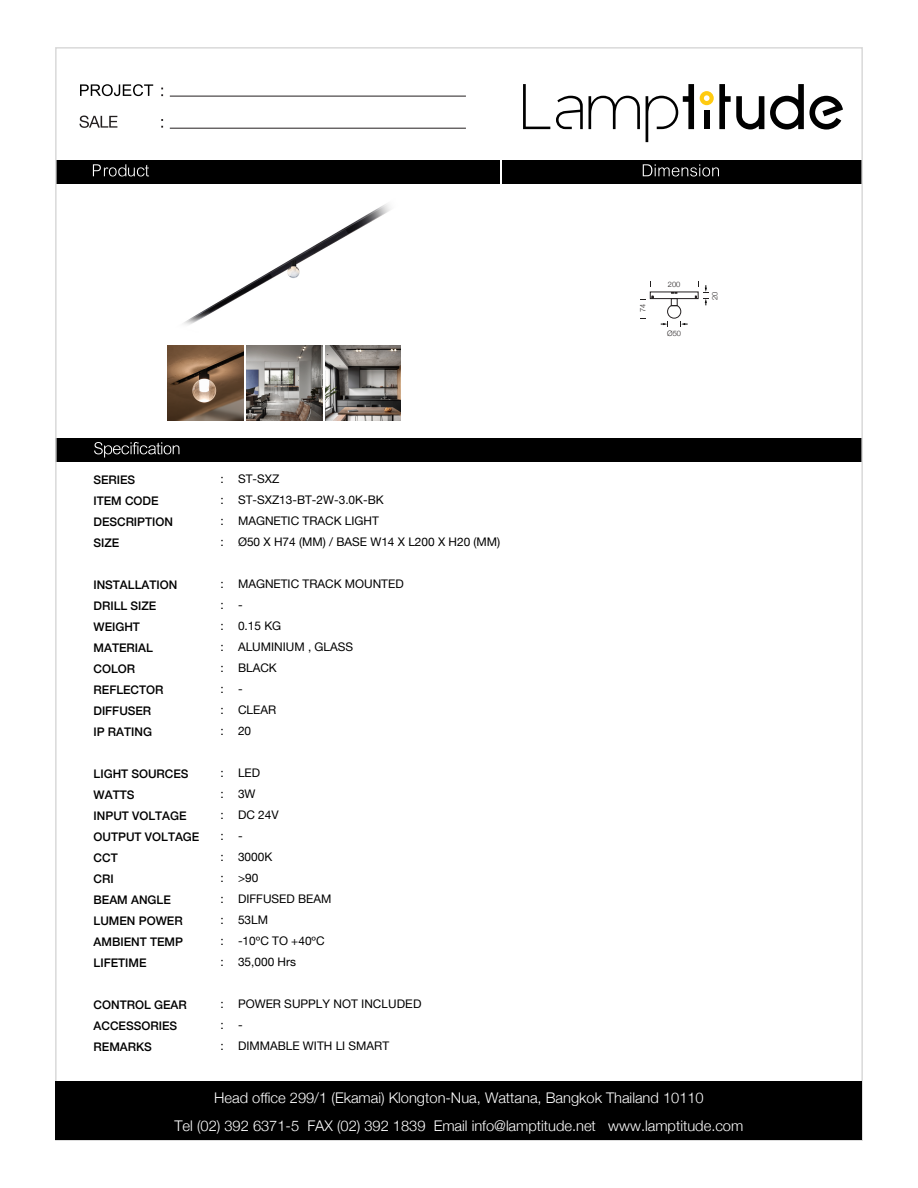
<style>
.page{position:relative;width:918px;height:1188px;background:#fff}
.page>*{position:absolute;margin:0;border:0;box-sizing:border-box;transform-origin:0 0}
.t1{font:300 14.7px/27.8px "Helvetica Neue";letter-spacing:-.005em;color:#fff;text-align:center}
.t2{font:11.85px/21px "Helvetica Neue";color:#000;text-align:justify}
.t3{font:500 11.85px/21px "Helvetica Neue";color:#000}
.t4{font:300 7.5px "Helvetica Neue";color:#231f20}
.s1{font-family:"Arial Unicode MS"}
</style>
<div class="page">
<div style="left:56px;top:438px;width:806px;height:23px;background:#000"></div>
<div style="left:503px;top:160px;width:359px;height:23px;background:#000"></div>
<div style="left:56px;top:160px;width:444px;height:23px;background:#000"></div>
<svg style="left:93px;top:164px;width:56px;height:12px"></svg>
<svg style="left:643px;top:164px;width:76px;height:12px"></svg>
<svg style="left:94px;top:442px;width:85px;height:16px"></svg>
<svg style="left:80px;top:116px;width:37px;height:12px"></svg>
<hr style="left:170px;top:96px;width:296px;height:1px;background:#231f20">
<hr style="left:170px;top:128px;width:296px;height:1px;background:#231f20">
<svg style="left:80px;top:84px;width:73px;height:12px"></svg>
<div style="left:56px;top:1081px;width:806px;height:59px;background:#000"></div>
<svg style="left:523px;top:84px;width:27px;height:45px"></svg>
<svg style="left:589px;top:96px;width:51px;height:33px"></svg>
<svg style="left:556px;top:96px;width:27px;height:33px"></svg>
<svg style="left:646px;top:84px;width:48px;height:58px"></svg>
<svg style="left:700px;top:84px;width:64px;height:46px"></svg>
<svg style="left:770px;top:84px;width:73px;height:46px"></svg>
<img style="left:183px;top:204px;width:208px;height:121px">
<img style="left:246px;top:345px;width:76px;height:76px">
<img style="left:325px;top:345px;width:76px;height:76px">
<img style="left:167px;top:345px;width:76px;height:76px">
<svg style="left:695px;top:281px;width:14px;height:24px"></svg>
<div style="left:650px;top:292px;width:48px;height:7px;border:1px solid #231f20"></div>
<div style="left:671px;top:298px;width:6px;height:8px;border:1px solid #231f20"></div>
<svg style="left:661px;top:305px;width:27px;height:22px"></svg>
<p class="t3" style="left:94px;top:469px;width:81px">SERIES<br>ITEM CODE<br>DESCRIPTION<br>SIZE</p>
<p class="t3" style="left:94px;top:574px;width:85px">INSTALLATION<br>DRILL SIZE<br>WEIGHT<br>MATERIAL<br>COLOR<br>REFLECTOR<br>DIFFUSER<br>IP RATING</p>
<p class="t3" style="left:94px;top:763px;width:107px">LIGHT SOURCES<br>WATTS<br>INPUT VOLTAGE<br>OUTPUT VOLTAGE<br>CCT<br>CRI<br>BEAM ANGLE<br>LUMEN POWER<br>AMBIENT TEMP<br>LIFETIME</p>
<p class="t3" style="left:94px;top:994px;width:95px">CONTROL GEAR<br>ACCESSORIES<br>REMARKS</p>
<p class="t2" style="left:221px;top:469px;width:5px">: : : :</p>
<p class="t2" style="left:221px;top:574px;width:5px">: : : : : : : :</p>
<p class="t2" style="left:221px;top:763px;width:5px">: : : : : : : : : :</p>
<p class="t2" style="left:221px;top:994px;width:5px">: : :</p>
<p class="t2" style="left:238px;top:469px;width:264px;text-align:left">ST-SXZ<br>ST-SXZ13-BT-2W-3.0K-BK<br>MAGNETIC TRACK LIGHT<br>Ø50 X H74 (MM) / BASE W14 X L200 X H20 (MM)</p>
<p class="t2" style="left:238px;top:574px;width:167px;text-align:left">MAGNETIC TRACK MOUNTED -<br>0.15 KG<br>ALUMINIUM , GLASS<br>BLACK<br>-<br>CLEAR<br>20</p>
<p class="t2" style="left:238px;top:763px;width:95px;text-align:left">LED<br>3W<br>DC 24V<br>-<br>3000K<br>&gt;90<br>DIFFUSED BEAM<br>53LM<br>-10ºC TO +40ºC<br>35,000 Hrs</p>
<p class="t2" style="left:238px;top:994px;width:185px;text-align:left">POWER SUPPLY NOT <span class="s1">INCLUDED </span>-<br>DIMMABLE WITH LI SMART</p>
<p class="t4" style="left:637px;top:312px;width:10px;rotate:-90deg">74</p>
<p class="t4" style="left:668px;top:278px;width:14px">200</p>
<p class="t4" style="left:667px;top:327px;width:15px">Ø50</p>
<p class="t4" style="left:709px;top:300px;width:10px;rotate:-90deg">20</p>
<p class="t1" style="left:175px;top:1083px;width:570px">Head office 299/1 (Ekamai) Klongton-Nua, Wattana, Bangkok Thailand 10110<br>Tel (02) 392 6371-5 FAX (02) 392 1839 Email info@lamptitude.net www.lamptitude.com</p>
</div>
